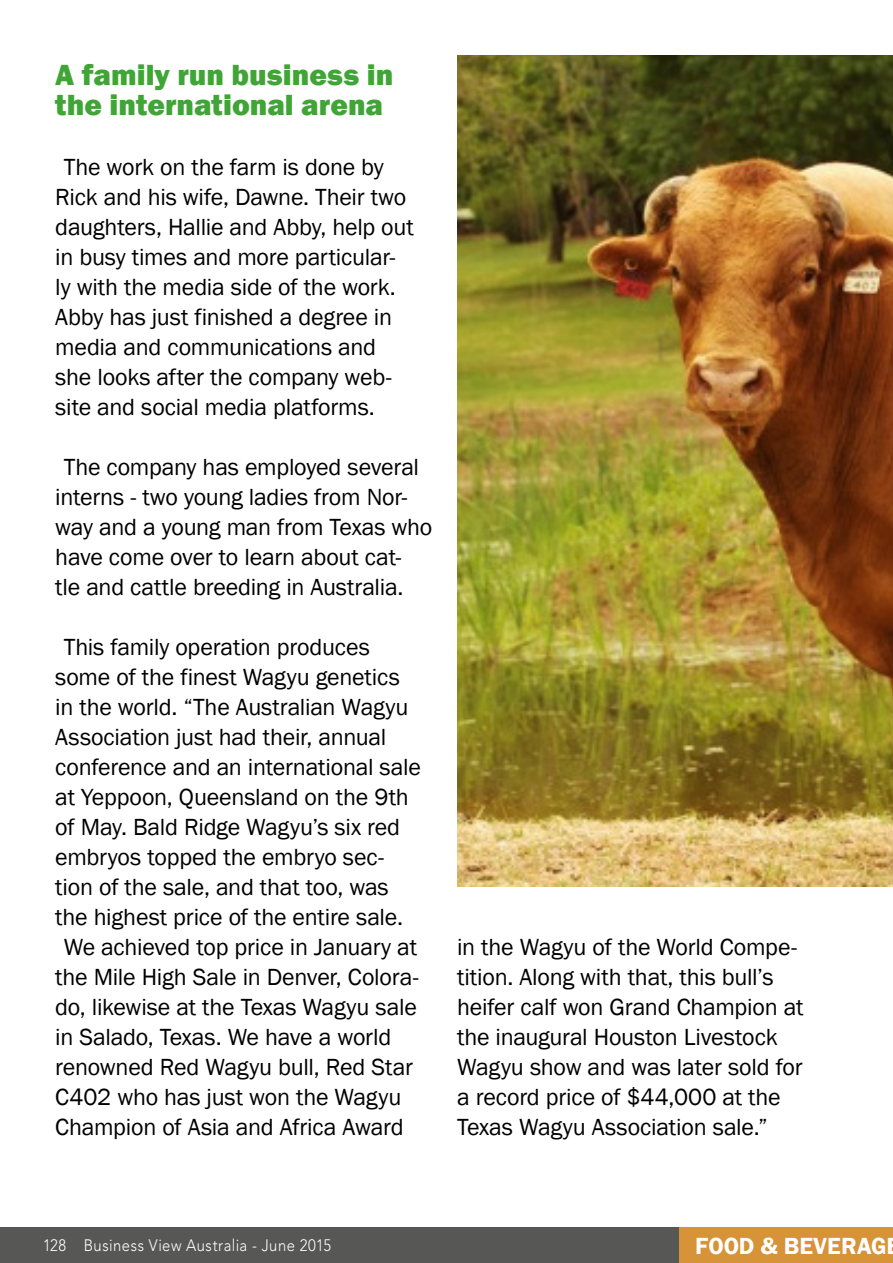
<style>
.page{position:relative;width:893px;height:1263px;background:#fff}
.page>*{position:absolute;margin:0;border:0;box-sizing:border-box;transform-origin:0 0}
.Article_subtitle{font:800 30px/30px "Franklin Gothic";color:#3fa535}
.Body{font:24px/30px "Franklin Gothic";letter-spacing:-.01em;color:#000}
.Body-2{font:600 24px "Franklin Gothic";color:#fff}
.t1{font:300 16.5px "Avenir LT Std";letter-spacing:.03em;color:#fff;scale:.9 1}
</style>
<div class="page">
<div style="left:0;top:1228px;width:893px;height:35px;background:#575756"></div>
<div style="left:679px;top:1228px;width:214px;height:35px;background:#d69337"></div>
<img style="left:457px;top:55px;width:436px;height:832px">
<p class="Article_subtitle" style="left:55px;top:60px;width:339px">A family run business in the international arena</p>
<p class="Body" style="left:55px;top:153px;width:360px;text-indent:9px">The work on the farm is done by<br>Rick and his wife, Dawne. Their two daughters, Hallie and Abby, help out in busy times and more particular&shy;ly with the media side of the work.<br>Abby has just finished a degree in media and communications and she looks after the company web&shy;site and social media platforms.</p>
<p class="Body" style="left:55px;top:453px;width:379px;text-indent:9px">The company has employed several interns - two young ladies from Nor&shy;way and a young man from Texas who have come over to learn about cat&shy;tle and cattle breeding in Australia.</p>
<p class="Body" style="left:55px;top:633px;width:367px;text-indent:9px">This family operation produces some of the finest Wagyu genetics in the world. “The Australian Wagyu Association just had their, annual conference and an international sale at Yeppoon, Queensland on the 9th of May. Bald Ridge Wagyu’s six red embryos topped the embryo sec&shy;tion of the sale, and that too, was the highest price of the entire sale.</p>
<p class="Body" style="left:55px;top:933px;width:365px;text-indent:9px">We achieved top price in January at the Mile High Sale in Denver, Colora&shy;do, likewise at the Texas Wagyu sale in Salado, Texas. We have a world renowned Red Wagyu bull, Red Star C402 who has just won the Wagyu Champion of Asia and Africa Award</p>
<p class="Body" style="left:457px;top:933px;width:348px">in the Wagyu of the World Compe&shy;tition. Along with that, this bull’s heifer calf won Grand Champion at the inaugural Houston Livestock<br>Wagyu show and was later sold for a record price of $44,000 at the<br>Texas Wagyu Association sale.”</p>
<p class="t1" style="left:43px;top:1235px;width:321px">128 Business View Australia - June 2015</p>
<p class="Body-2" style="left:695px;top:1231px;width:193px">FOOD &amp; BEVERAG</p>
</div>
